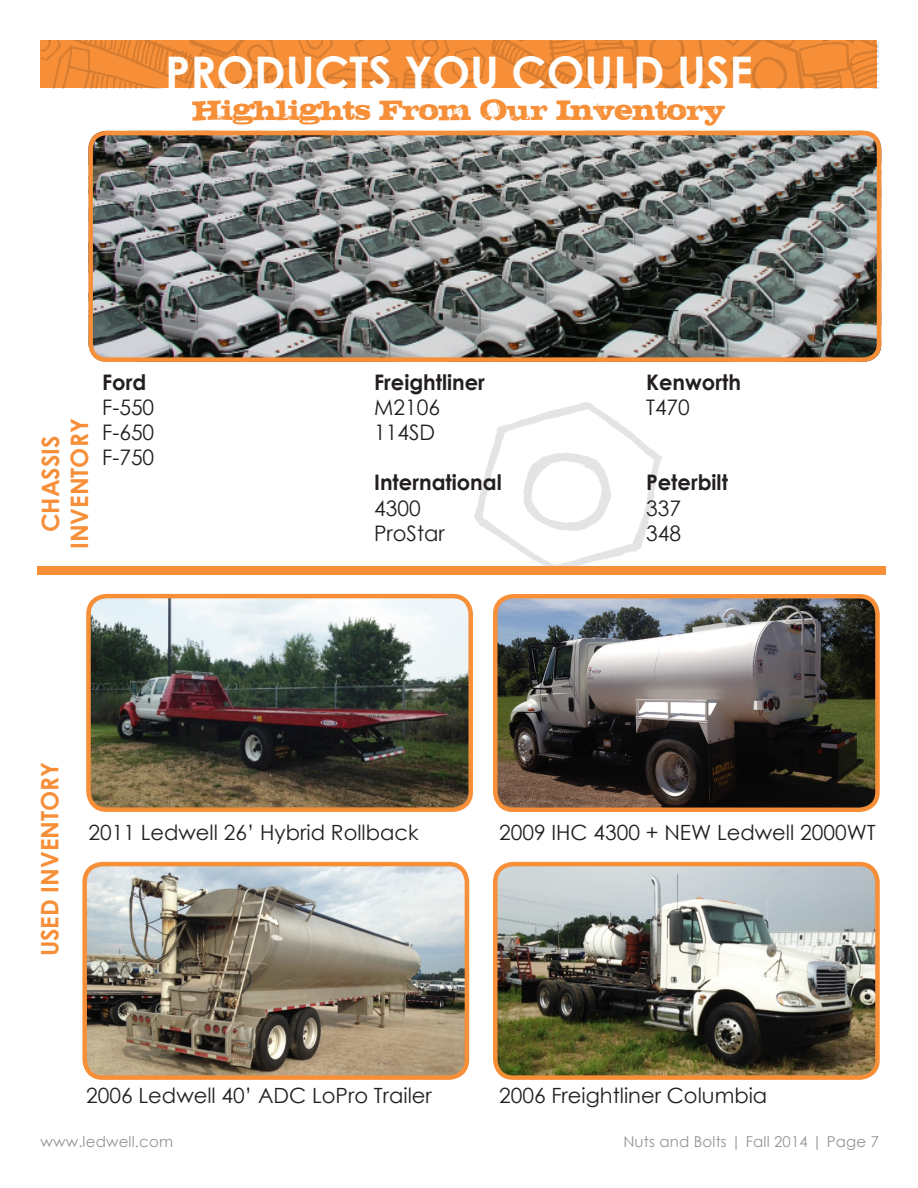
<style>
.page{position:relative;width:918px;height:1188px;background:#fff}
.page>*{position:absolute;margin:0;border:0;box-sizing:border-box;transform-origin:0 0}
.t1{font:700 45px "Century Gothic";color:#fffefc}
.t2{font:34.5px "STEAK";color:#f68f38;scale:.95 1}
.t3{font:700 24px "Century Gothic";color:#f68f38}
.t4{font:700 21.45px "Century Gothic";color:#231f20}
.t5{font:21.45px "Century Gothic";color:#231f20}
.t6{font:21px "Century Gothic";color:#231f20}
.t7{font:15px "Century Gothic";letter-spacing:.01em;color:#939598}
</style>
<div class="page">
<img style="left:466px;top:402px;width:219px;height:165px">
<div style="left:38px;top:567px;width:848px;height:8px;background:#f68f38"></div>
<img style="left:41px;top:40px;width:837px;height:48px">
<img style="left:93px;top:131px;width:788px;height:226px">
<div style="left:88px;top:131px;width:793px;height:231px;border:4px solid #f68f38;border-radius:16px"></div>
<img style="left:91px;top:599px;width:377px;height:208px">
<div style="left:86px;top:594px;width:387px;height:218px;border:4px solid #f68f38;border-radius:18px"></div>
<img style="left:498px;top:599px;width:377px;height:208px">
<div style="left:493px;top:594px;width:387px;height:218px;border:4px solid #f68f38;border-radius:18px"></div>
<img style="left:87px;top:864px;width:377px;height:211px">
<div style="left:82px;top:862px;width:387px;height:218px;border:4px solid #f68f38;border-radius:18px"></div>
<img style="left:498px;top:867px;width:377px;height:208px">
<div style="left:493px;top:862px;width:387px;height:218px;border:4px solid #f68f38;border-radius:18px"></div>
<p class="t1" style="left:165px;top:39px;width:589px">PRODUCTS YOU COULD USE</p>
<p class="t2" style="left:193px;top:89px;width:562px">Highlights From Our Inventory</p>
<p class="t3" style="left:32px;top:532px;width:98px;rotate:-90deg">CHASSIS</p>
<p class="t3" style="left:61px;top:549px;width:132px;rotate:-90deg">INVENTORY</p>
<p class="t4" style="left:102px;top:366px;width:46px">Ford</p>
<p class="t5" style="left:102px;top:392px;width:54px">F-550</p>
<p class="t5" style="left:102px;top:417px;width:54px">F-650</p>
<p class="t5" style="left:102px;top:443px;width:54px">F-750</p>
<p class="t4" style="left:374px;top:366px;width:112px">Freightliner</p>
<p class="t5" style="left:374px;top:392px;width:67px">M2106</p>
<p class="t5" style="left:374px;top:417px;width:62px">114SD</p>
<p class="t4" style="left:374px;top:466px;width:129px">International</p>
<p class="t5" style="left:374px;top:493px;width:48px">4300</p>
<p class="t5" style="left:374px;top:518px;width:72px">ProStar</p>
<p class="t4" style="left:646px;top:366px;width:96px">Kenworth</p>
<p class="t5" style="left:646px;top:392px;width:45px">T470</p>
<p class="t4" style="left:646px;top:466px;width:83px">Peterbilt</p>
<p class="t5" style="left:646px;top:493px;width:36px">337</p>
<p class="t5" style="left:646px;top:518px;width:36px">348</p>
<p class="t3" style="left:32px;top:956px;width:196px;rotate:-90deg">USED INVENTORY</p>
<p class="t6" style="left:88px;top:818px;width:332px">2011 Ledwell 26’ Hybrid Rollback</p>
<p class="t6" style="left:499px;top:818px;width:378px">2009 IHC 4300 + NEW Ledwell 2000WT</p>
<p class="t6" style="left:86px;top:1080px;width:347px">2006 Ledwell 40’ ADC LoPro Trailer</p>
<p class="t6" style="left:499px;top:1080px;width:270px">2006 Freightliner Columbia</p>
<p class="t7" style="left:41px;top:1131px;width:134px">www.ledwell.com</p>
<p class="t7" style="left:623px;top:1131px;width:257px">Nuts and Bolts | Fall 2014 | Page 7</p>
</div>
